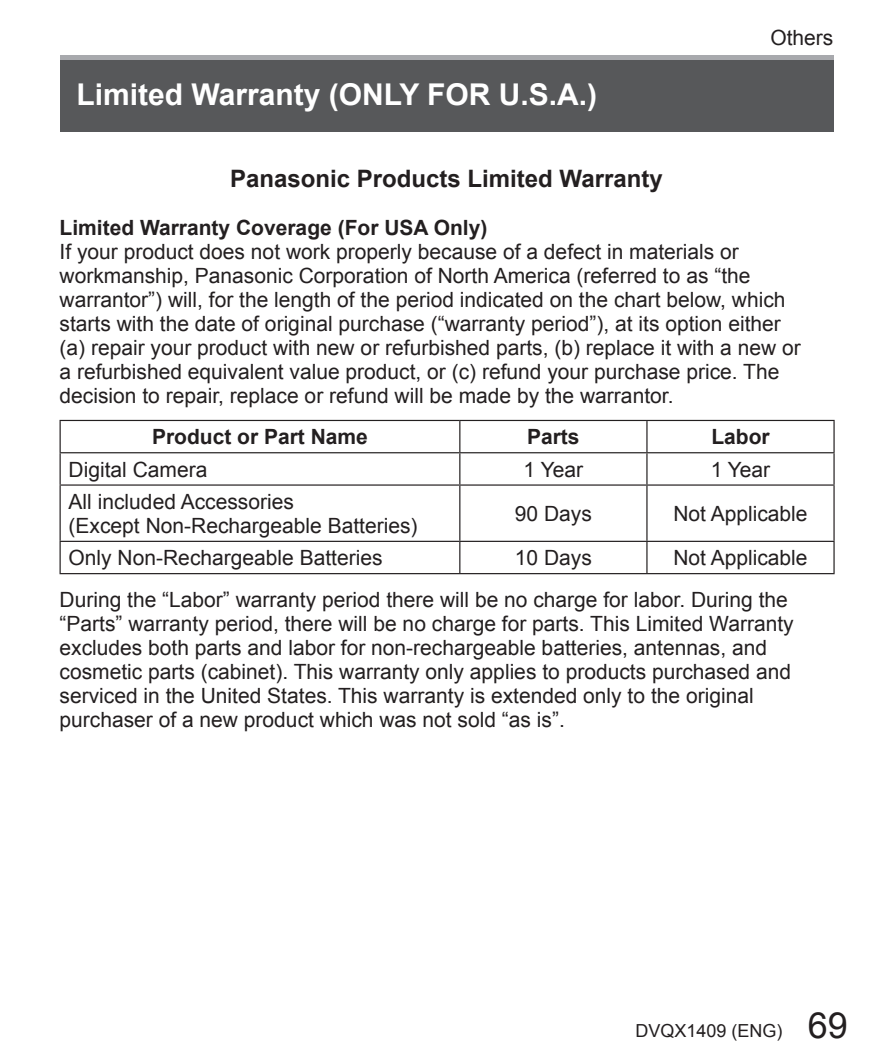
<style>
.page{position:relative;width:893px;height:1063px;background:#fff}
.page>*{position:absolute;margin:0;border:0;box-sizing:border-box;transform-origin:0 0}
.t1{font:700 30px "Arial";color:#fff}
.t2{font:700 24px "Arial";color:#231f20}
.t3{font:21px/24px "Arial";color:#231f20}
.t4{font:700 21px "Arial";color:#231f20}
.t5{font:18px "Arial";color:#231f20}
.s1{font-size:36px}
</style>
<div class="page">
<div style="left:60px;top:55px;width:773px;height:77px;background:#57585a"></div>
<div style="left:60px;top:55px;width:773px;height:5px;background:#a8a9ad"></div>
<hr style="left:60px;top:420px;width:400px;height:1px;background:#231f20">
<hr style="left:60px;top:421px;width:1px;height:31px;background:#231f20">
<hr style="left:460px;top:420px;width:187px;height:1px;background:#231f20">
<hr style="left:459px;top:421px;width:1px;height:31px;background:#231f20">
<hr style="left:647px;top:420px;width:188px;height:1px;background:#231f20">
<hr style="left:646px;top:421px;width:1px;height:31px;background:#231f20">
<hr style="left:833px;top:421px;width:2px;height:31px;background:#231f20">
<hr style="left:60px;top:452px;width:400px;height:1px;background:#231f20">
<hr style="left:60px;top:453px;width:1px;height:31px;background:#231f20">
<hr style="left:460px;top:452px;width:187px;height:1px;background:#231f20">
<hr style="left:459px;top:453px;width:1px;height:31px;background:#231f20">
<hr style="left:647px;top:452px;width:188px;height:1px;background:#231f20">
<hr style="left:646px;top:453px;width:1px;height:31px;background:#231f20">
<hr style="left:833px;top:453px;width:2px;height:31px;background:#231f20">
<hr style="left:60px;top:484px;width:400px;height:2px;background:#231f20">
<hr style="left:60px;top:486px;width:1px;height:55px;background:#231f20">
<hr style="left:460px;top:484px;width:187px;height:2px;background:#231f20">
<hr style="left:459px;top:486px;width:1px;height:55px;background:#231f20">
<hr style="left:647px;top:484px;width:188px;height:2px;background:#231f20">
<hr style="left:646px;top:486px;width:1px;height:55px;background:#231f20">
<hr style="left:833px;top:486px;width:2px;height:55px;background:#231f20">
<hr style="left:60px;top:541px;width:400px;height:1px;background:#231f20">
<hr style="left:60px;top:542px;width:1px;height:31px;background:#231f20">
<hr style="left:460px;top:541px;width:187px;height:1px;background:#231f20">
<hr style="left:459px;top:542px;width:1px;height:31px;background:#231f20">
<hr style="left:647px;top:541px;width:188px;height:1px;background:#231f20">
<hr style="left:646px;top:542px;width:1px;height:31px;background:#231f20">
<hr style="left:833px;top:542px;width:2px;height:31px;background:#231f20">
<hr style="left:60px;top:573px;width:775px;height:1px;background:#231f20">
<h1 class="t1" style="left:77px;top:78px;width:522px">Limited Warranty (ONLY FOR U.S.A.)</h1>
<p class="t3" style="left:770px;top:26px;width:65px">Others</p>
<p class="t2" style="left:230px;top:165px;width:434px">Panasonic Products Limited Warranty</p>
<p class="t4" style="left:60px;top:216px;width:429px">Limited Warranty Coverage (For USA Only)</p>
<p class="t3" style="left:60px;top:240px;width:743px">If your product does not work properly because of a defect in materials or workmanship, Panasonic Corporation of North America (referred to as “the warrantor”) will, for the length of the period indicated on the chart below, which starts with the date of original purchase (“warranty period”), at its option either (a) repair your product with new or refurbished parts, (b) replace it with a new or a refurbished equivalent value product, or (c) refund your purchase price. The decision to repair, replace or refund will be made by the warrantor.</p>
<p class="t4" style="left:152px;top:425px;width:217px">Product or Part Name</p>
<p class="t4" style="left:527px;top:425px;width:54px">Parts</p>
<p class="t4" style="left:711px;top:425px;width:60px">Labor</p>
<p class="t3" style="left:69px;top:457px;width:140px">Digital Camera</p>
<p class="t3" style="left:524px;top:457px;width:61px">1 Year</p>
<p class="t3" style="left:711px;top:457px;width:61px">1 Year</p>
<p class="t3" style="left:69px;top:490px;width:350px">All included Accessories<br>(Except Non-Rechargeable Batteries)</p>
<p class="t3" style="left:515px;top:502px;width:79px">90 Days</p>
<p class="t3" style="left:673px;top:502px;width:136px">Not Applicable</p>
<p class="t3" style="left:69px;top:546px;width:315px">Only Non-Rechargeable Batteries</p>
<p class="t3" style="left:515px;top:546px;width:79px">10 Days</p>
<p class="t3" style="left:60px;top:537px;width:750px;line-height:41.7px;text-indent:614px">Not Applicable<br>During the “Labor” warranty period there will be no charge for labor. During the</p>
<p class="t3" style="left:60px;top:611px;width:736px">“Parts” warranty period, there will be no charge for parts. This Limited Warranty excludes both parts and labor for non-rechargeable batteries, antennas, and cosmetic parts (cabinet). This warranty only applies to products purchased and serviced in the United States. This warranty is extended only to the original purchaser of a new product which was not sold “as is”.</p>
<p class="t5" style="left:635px;top:1021px;width:214px">DVQX1409 (ENG) <span class="s1">69</span></p>
</div>
